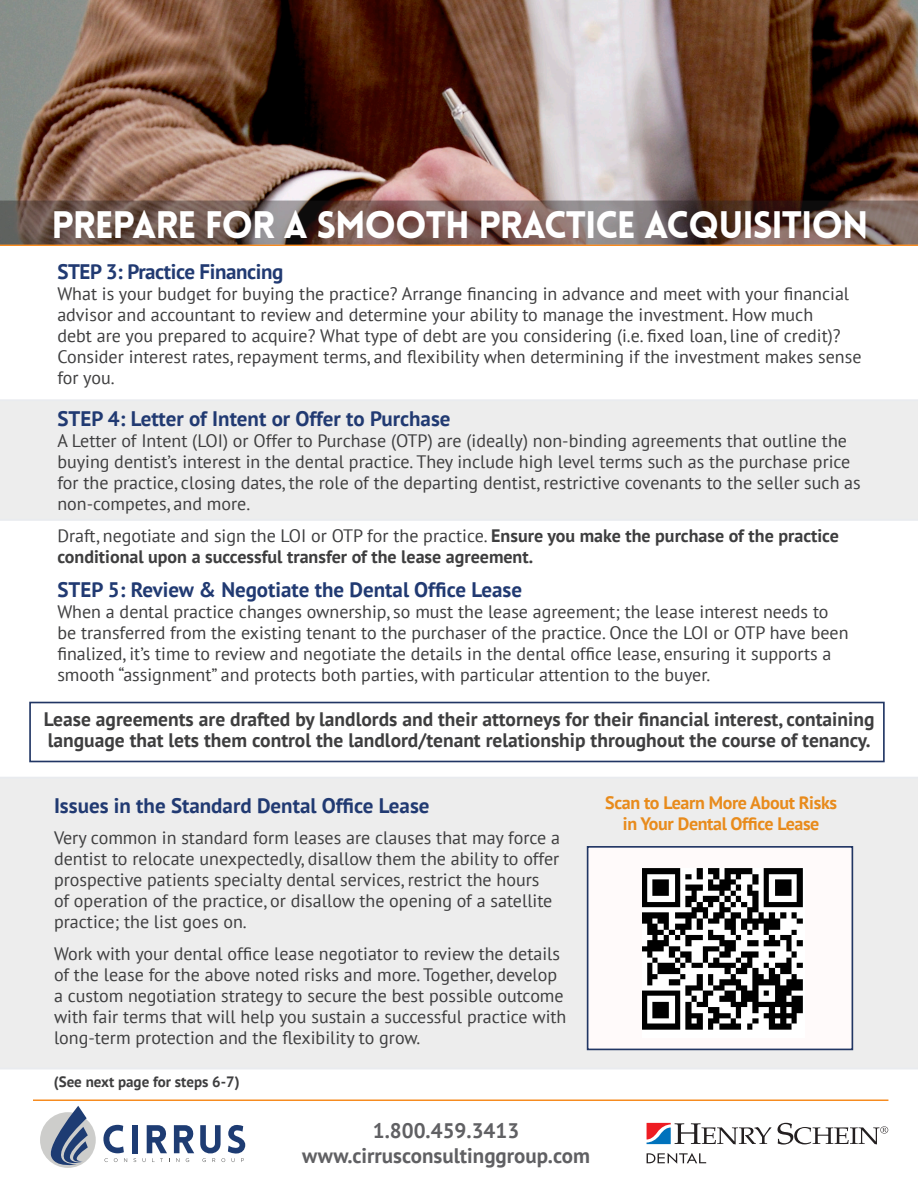
<style>
.page{position:relative;width:918px;height:1188px;background:#fff}
.page>*{position:absolute;margin:0;border:0;box-sizing:border-box;transform-origin:0 0}
.t1{font:900 37.5px "Lovelo";letter-spacing:-.03em;color:#fff}
.t2{font:700 21px "PT Sans";color:#213a72}
.t3{font:700 21px/25.2px "PT Sans";color:#606063;text-align:center}
.t4{font:700 21px "PT Sans";letter-spacing:-.02em;color:#213a72}
.t5{font:700 19.5px/21px "PT Sans";color:#3e3e3f}
.t6{font:18px/21px "PT Sans";color:#3e3e3f}
.t7{font:700 18px/21px "PT Sans";color:#3e3e3f}
.t8{font:700 18px/21.6px "PT Sans";letter-spacing:-.02em;color:#e88b1c;text-align:center}
.t9{font:700 15px "PT Sans";color:#3e3e3f}
.s1{font-weight:400}
</style>
<div class="page">
<hr style="left:33px;top:1100px;width:855px;height:1px;background:#f68b1f">
<div style="left:40px;top:1112px;width:56px;height:56px;background:#cdcdcb;border-radius:50%"></div>
<svg style="left:40px;top:1106px;width:48px;height:62px"></svg>
<svg style="left:103px;top:1125px;width:24px;height:37px"></svg>
<div style="left:132px;top:1125px;width:6px;height:28px;background:#1e3c73"></div>
<svg style="left:142px;top:1125px;width:103px;height:37px"></svg>
<svg style="left:647px;top:1123px;width:124px;height:21px"></svg>
<svg style="left:778px;top:1123px;width:110px;height:22px"></svg>
<svg style="left:647px;top:1153px;width:59px;height:11px"></svg>
<div style="left:0;top:777px;width:918px;height:293px;background:#ededed"></div>
<img style="left:0;top:0;width:918px;height:201px">
<hr style="left:0;top:244px;width:918px;height:2px;background:#f68b1f">
<div style="left:0;top:399px;width:918px;height:122px;background:#ededed"></div>
<div style="left:29px;top:702px;width:856px;height:60px;border:2px solid #213664"></div>
<svg style="left:0;top:201px;width:918px;height:43px;background:#6e5852"></svg>
<div style="left:587px;top:846px;width:266px;height:204px;background:#fffafa;border:2px solid #213664"></div>
<img style="left:642px;top:869px;width:161px;height:161px">
<p class="t1" style="left:51px;top:202px;width:819px">PREPARE FOR A SMOOTH PRACTICE ACQUISITION</p>
<p class="t4" style="left:57px;top:258px;width:227px">STEP 3: Practice Financing</p>
<p class="t6" style="left:57px;top:283px;width:806px">What is your budget for buying the practice? Arrange financing in advance and meet with your financial advisor and accountant to review and determine your ability to manage the investment. How much<br>debt are you prepared to acquire? What type of debt are you considering (i.e. fixed loan, line of credit)?<br>Consider interest rates, repayment terms, and flexibility when determining if the investment makes sense for you.</p>
<p class="t2" style="left:57px;top:405px;width:395px">STEP 4: Letter of Intent or Offer to Purchase</p>
<p class="t6" style="left:57px;top:430px;width:805px">A Letter of Intent (LOI) or Offer to Purchase (OTP) are (ideally) non-binding agreements that outline the buying dentist’s interest in the dental practice. They include high level terms such as the purchase price for the practice, closing dates, the role of the departing dentist, restrictive covenants to the seller such as non-competes, and more.</p>
<p class="t7" style="left:57px;top:525px;width:783px"><span class="s1">Draft, negotiate and sign the LOI or OTP for the practice.</span> Ensure you make the purchase of the practice conditional upon a successful transfer of the lease agreement.</p>
<p class="t2" style="left:57px;top:576px;width:466px">STEP 5: Review &amp; Negotiate the Dental Office Lease</p>
<p class="t6" style="left:57px;top:601px;width:793px">When a dental practice changes ownership, so must the lease agreement; the lease interest needs to be transferred from the existing tenant to the purchaser of the practice. Once the LOI or OTP have been finalized, it’s time to review and negotiate the details in the dental office lease, ensuring it supports a smooth “assignment” and protects both parties, with particular attention to the buyer.</p>
<p class="t5" style="left:44px;top:709px;width:832px">Lease agreements are drafted by landlords and their attorneys for their financial interest, containing language that lets them control the landlord/tenant relationship throughout the course of tenancy.</p>
<p class="t2" style="left:54px;top:791px;width:377px">Issues in the Standard Dental Office Lease</p>
<p class="t6" style="left:54px;top:827px;width:508px">Very common in standard form leases are clauses that may force a dentist to relocate unexpectedly, disallow them the ability to offer prospective patients specialty dental services, restrict the hours<br>of operation of the practice, or disallow the opening of a satellite practice; the list goes on.</p>
<p class="t6" style="left:54px;top:942px;width:514px">Work with your dental office lease negotiator to review the details of the lease for the above noted risks and more. Together, develop a custom negotiation strategy to secure the best possible outcome with fair terms that will help you sustain a successful practice with long-term protection and the flexibility to grow.</p>
<p class="t9" style="left:54px;top:1072px;width:187px">(See next page for steps 6-7)</p>
<p class="t3" style="left:302px;top:1117px;width:289px">1.800.459.3413 www.cirrusconsultinggroup.com</p>
<p class="t8" style="left:605px;top:791px;width:233px">Scan to Learn More About Risks in Your Dental Office Lease</p>
</div>
